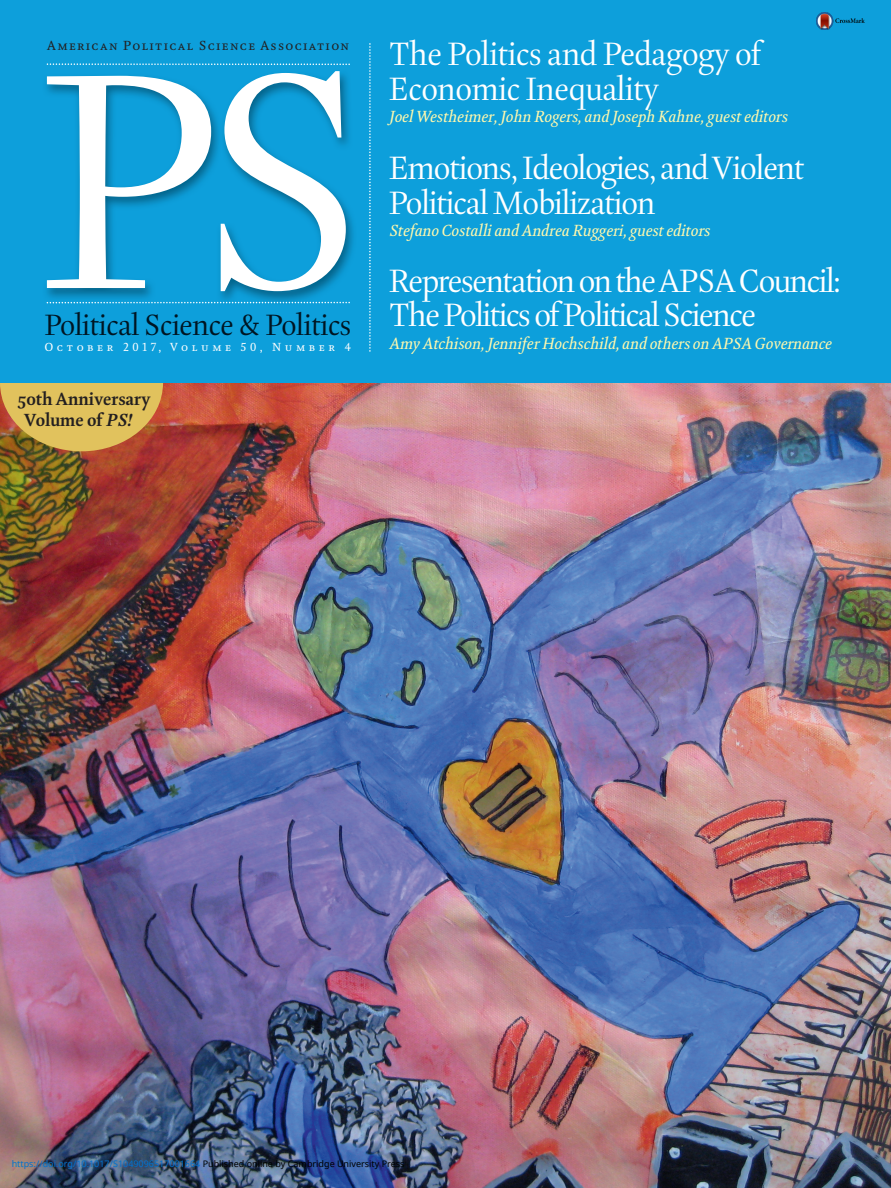
<style>
.page{position:relative;width:891px;height:1188px;background:#fff}
.page>*{position:absolute;margin:0;border:0;box-sizing:border-box;transform-origin:0 0}
.t1{font:313.5px "Kingfisher Display";color:#fff}
.t2{font:33px/34.5px "Kingfisher Display";letter-spacing:-.035em;color:#fff}
.t3{font:33px/34.5px "Kingfisher Display";letter-spacing:-.015em;color:#fff}
.t4{font:30px "Kingfisher Display";letter-spacing:-.015em;color:#001522}
.t5{font:700 18px/21.6px "Kingfisher";letter-spacing:-.005em;color:#231f20}
.t6{font:italic 16.5px "Kingfisher";letter-spacing:-.005em;color:#fff8ae}
.t7{font:13.5px "Kingfisher";letter-spacing:.095em;color:#231f20}
.t8{font:12px "Kingfisher";letter-spacing:.295em;color:#fff}
.t9{font:9px "Noto Sans";color:#0172cf}
.s1{font-style:italic}
.s2{color:#000}
</style>
<div class="page">
<img style="left:0;top:383px;width:891px;height:805px">
<div style="left:0;top:314px;width:163px;height:137px;background:#e1c25d;border-radius:50%"></div>
<div style="left:0;top:0;width:891px;height:383px;background:#0d9fdb"></div>
<img style="left:46px;top:73px;width:308px;height:231px">
<svg style="left:47px;top:302px;width:303px;height:1px"></svg>
<svg style="left:47px;top:63px;width:303px;height:2px"></svg>
<svg style="left:369px;top:43px;width:2px;height:309px"></svg>
<img style="left:816px;top:13px;width:49px;height:17px">
<p class="t7" style="left:47px;top:40px;width:304px">AMERICAN POLITICAL SCIENCE ASSOCIATION</p>
<p class="t3" style="left:389px;top:40px;width:374px">The Politics and Pedagogy of<br>Economic Inequality</p>
<p class="t6" style="left:389px;top:109px;width:400px">Joel Westheimer, John Rogers, and Joseph Kahne, guest editors</p>
<p class="t2" style="left:389px;top:154px;width:417px">Emotions, Ideologies, and Violent<br>Political Mobilization</p>
<p class="t6" style="left:389px;top:223px;width:323px">Stefano Costalli and Andrea Ruggeri, guest editors</p>
<p class="t2" style="left:389px;top:267px;width:453px">Representation on the APSA Council:<br>The Politics of Political Science</p>
<p class="t6" style="left:389px;top:336px;width:444px">Amy Atchison, Jennifer Hochschild, and others on APSA Governance</p>
<p class="t1" style="left:38px;top:44px;width:333px">PS</p>
<p class="t4" style="left:44px;top:311px;width:309px">Political Science &amp; Politics</p>
<p class="t8" style="left:44px;top:342px;width:308px">OCTOBER 2017, VOLUME 50, NUMBER 4</p>
<p class="t5" style="left:24px;top:390px;width:128px;text-indent:-6px">50th Anniversary<br>Volume of <span class="s1">PS!</span></p>
<p class="t9" style="left:12px;top:1157px;width:394px">https://doi.org/10.1017/S1049096517001664 <span class="s2">Published online by Cambridge University Press</span></p>
</div>
